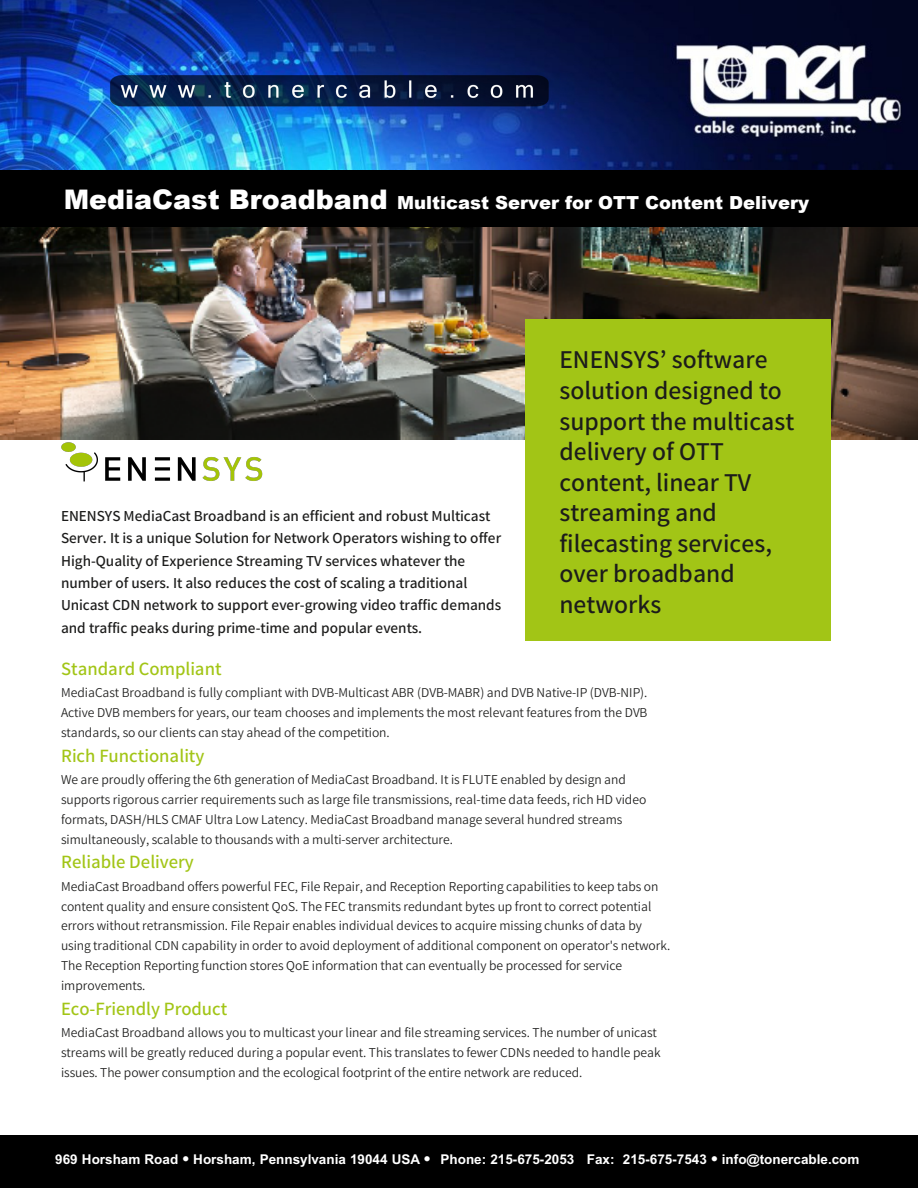
<style>
.page{position:relative;width:918px;height:1188px;background:#fff}
.page>*{position:absolute;margin:0;border:0;box-sizing:border-box;transform-origin:0 0}
.t1{font:600 25.65px/30.6px "Varta";letter-spacing:.005em;color:#1c1c1b}
.t2{font:600 18.75px "Varta";color:#a2c516}
.t3{font:900 18px "Arial";color:#fff}
.t4{font:600 15.3px/22.5px "Varta";color:#1c1c1b}
.t5{font:300 13.5px/19.8px "Varta";color:#1c1c1b}
.t6{font:700 13.5px "Arial";color:#fff}
.s1{font-size:27px}
</style>
<div class="page">
<img style="left:1px;top:227px;width:917px;height:213px">
<div style="left:0;top:167px;width:918px;height:60px;background:#000"></div>
<img style="left:0;top:0;width:918px;height:170px">
<div style="left:0;top:1135px;width:918px;height:53px;background:#000"></div>
<img style="left:60px;top:438px;width:206px;height:44px">
<div style="left:525px;top:319px;width:306px;height:322px;background:#a2c516"></div>
<h3 class="t3" style="left:64px;top:190px;width:747px"><span class="s1">MediaCast Broadband</span> Multicast Server for OTT Content Delivery</h3>
<h1 class="t1" style="left:559px;top:344px;width:236px">ENENSYS’ software solution designed to support the multicast delivery of OTT content, linear TV streaming and filecasting services, over broadband networks</h1>
<p class="t4" style="left:61px;top:504px;width:442px">ENENSYS MediaCast Broadband is an efficient and robust Multicast Server. It is a unique Solution for Network Operators wishing to offer High-Quality of Experience Streaming TV services whatever the number of users. It also reduces the cost of scaling a traditional Unicast CDN network to support ever-growing video traffic demands and traffic peaks during prime-time and popular events.</p>
<h2 class="t2" style="left:61px;top:658px;width:162px">Standard Compliant</h2>
<p class="t5" style="left:61px;top:683px;width:588px;text-align:justify">MediaCast Broadband is fully compliant with DVB-Multicast ABR (DVB-MABR) and DVB Native-IP (DVB-NIP).<br>Active DVB members for years, our team chooses and implements the most relevant features from the DVB standards, so our clients can stay ahead of the competition.</p>
<h2 class="t2" style="left:61px;top:744px;width:145px">Rich Functionality</h2>
<p class="t5" style="left:61px;top:770px;width:587px">We are proudly offering the 6th generation of MediaCast Broadband. It is FLUTE enabled by design and supports rigorous carrier requirements such as large file transmissions, real-time data feeds, rich HD video formats, DASH/HLS CMAF Ultra Low Latency. MediaCast Broadband manage several hundred streams simultaneously, scalable to thousands with a multi-server architecture.</p>
<h2 class="t2" style="left:61px;top:851px;width:134px">Reliable Delivery</h2>
<p class="t5" style="left:61px;top:876px;width:611px">MediaCast Broadband offers powerful FEC, File Repair, and Reception Reporting capabilities to keep tabs on content quality and ensure consistent QoS. The FEC transmits redundant bytes up front to correct potential errors without retransmission. File Repair enables individual devices to acquire missing chunks of data by using traditional CDN capability in order to avoid deployment of additional component on operator's network.<br>The Reception Reporting function stores QoE information that can eventually be processed for service improvements.</p>
<h2 class="t2" style="left:61px;top:997px;width:168px">Eco-Friendly Product</h2>
<p class="t5" style="left:61px;top:1022px;width:601px">MediaCast Broadband allows you to multicast your linear and file streaming services. The number of unicast streams will be greatly reduced during a popular event. This translates to fewer CDNs needed to handle peak issues. The power consumption and the ecological footprint of the entire network are reduced.</p>
<p class="t6" style="left:55px;top:1154px;width:806px">969 Horsham Road ● Horsham, Pennsylvania 19044 USA ● Phone: 215-675-2053 Fax: 215-675-7543 ● info@tonercable.com</p>
</div>
